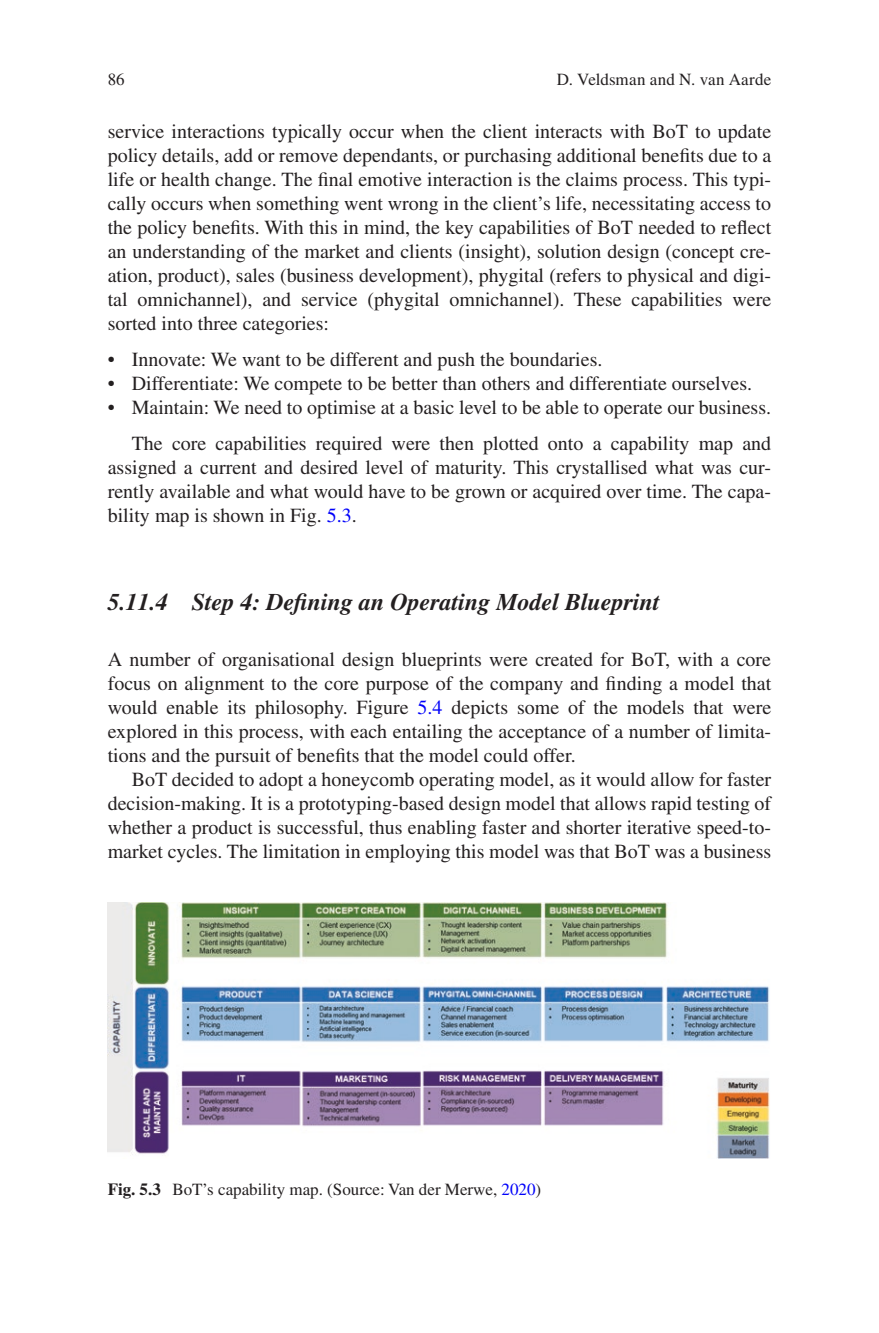
<style>
.page{position:relative;width:879px;height:1333px;background:#fff}
.page>*{position:absolute;margin:0;border:0;box-sizing:border-box;transform-origin:0 0}
._2_hd{font:italic 700 24px "Times LT Std";color:#231f20}
.Text_flush{font:20px/24px "Times LT Std";color:#231f20;text-align:justify}
.Text{font:20px/24px "Times LT Std";color:#231f20;text-align:justify}
.t1{font:17px "Times LT Std";color:#231f20}
.s1{color:#0000fa}
.s2{font-weight:700}
</style>
<div class="page">
<img style="left:108px;top:902px;width:662px;height:256px">
<p class="t1" style="left:108px;top:70px;width:19px">86</p>
<p class="Text_flush" style="left:108px;top:119px;width:665px">service interactions typically occur when the client interacts with BoT to update policy details, add or remove dependants, or purchasing additional benefits due to a life or health change. The final emotive interaction is the claims process. This typi&shy;cally occurs when something went wrong in the client’s life, necessitating access to the policy benefits. With this in mind, the key capabilities of BoT needed to reflect an understanding of the market and clients (insight), solution design (concept cre&shy;ation, product), sales (business development), phygital (refers to physical and digi&shy;tal omnichannel), and service (phygital omnichannel). These capabilities were sorted into three categories:</p>
<p class="Text_flush" style="left:108px;top:347px;width:496px">• Innovate: We want to be different and push the boundaries.</p>
<p class="Text_flush" style="left:108px;top:371px;width:646px">• Differentiate: We compete to be better than others and differentiate ourselves.</p>
<p class="Text_flush" style="left:108px;top:395px;width:665px">• Maintain: We need to optimise at a basic level to be able to operate our business.</p>
<p class="Text" style="left:108px;top:431px;width:665px;text-indent:24px">The core capabilities required were then plotted onto a capability map and assigned a current and desired level of maturity. This crystallised what was cur&shy;rently available and what would have to be grown or acquired over time. The capa&shy;bility map is shown in Fig. <span class="s1">5.3</span>.</p>
<p class="t1" style="left:557px;top:70px;width:216px">D. Veldsman and N. van Aarde</p>
<h3 class="_2_hd" style="left:108px;top:588px;width:554px">5.11.4 Step 4: Defining an Operating Model Blueprint</h3>
<p class="Text_flush" style="left:108px;top:647px;width:665px">A number of organisational design blueprints were created for BoT, with a core focus on alignment to the core purpose of the company and finding a model that would enable its philosophy. Figure <span class="s1">5.4</span> depicts some of the models that were explored in this process, with each entailing the acceptance of a number of limita&shy;tions and the pursuit of benefits that the model could offer.</p>
<p class="Text" style="left:108px;top:767px;width:665px;text-indent:24px">BoT decided to adopt a honeycomb operating model, as it would allow for faster decision-making. It is a prototyping-based design model that allows rapid testing of whether a product is successful, thus enabling faster and shorter iterative speed-to&shy;market cycles. The limitation in employing this model was that BoT was a business</p>
<p class="t1" style="left:108px;top:1179px;width:435px"><span class="s2">Fig. 5.3</span> BoT’s capability map. (Source: Van der Merwe, <span class="s1">2020</span>)</p>
</div>
